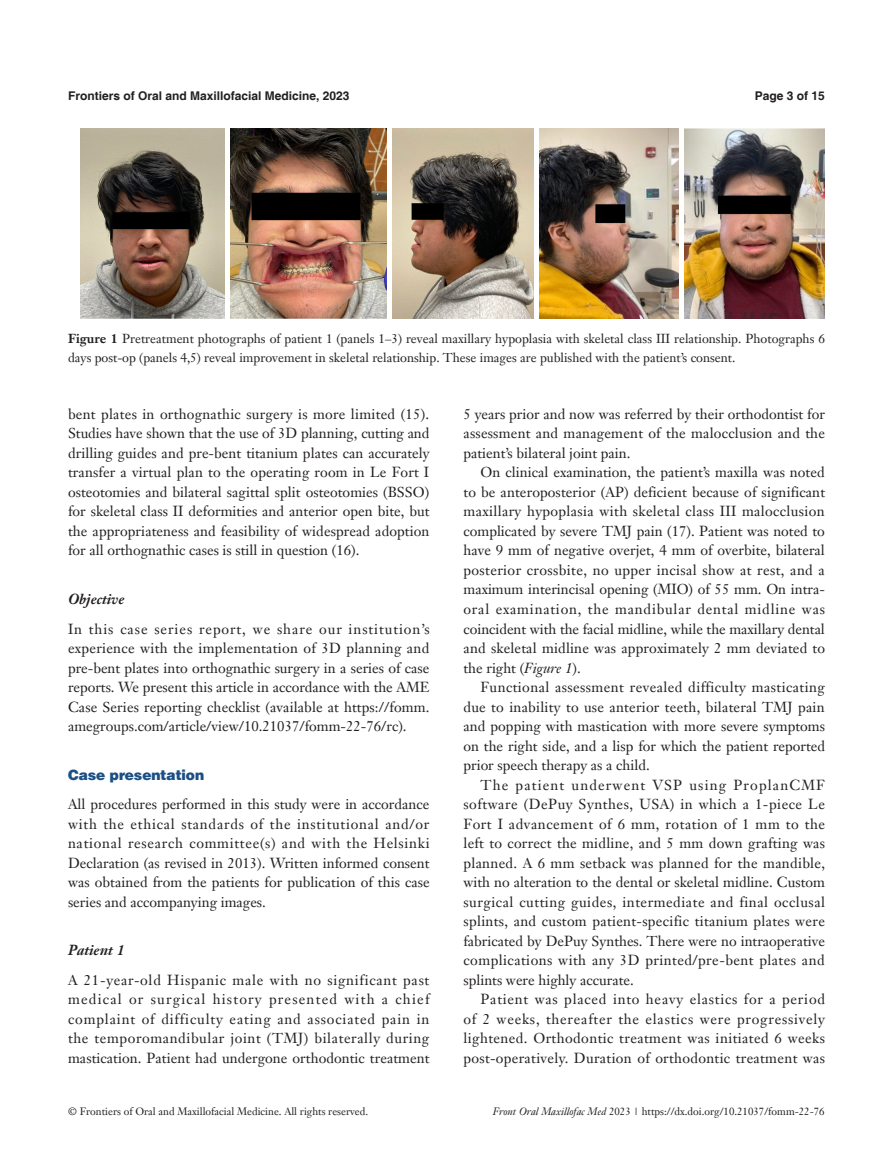
<style>
.page{position:relative;width:893px;height:1170px;background:#fff}
.page>*{position:absolute;margin:0;border:0;box-sizing:border-box;transform-origin:0 0}
.t1{font:14.25px/19.5px "Janson Text LT";letter-spacing:.005em;color:#231f20;text-align:justify}
._2ji-6_5{font:italic 700 14.25px "Janson Text LT";color:#231f20}
._1ji-6_5{font:900 14.25px "Helvetica";color:#1c5085}
.t2{font:12.75px/19.5px "Janson Text LT";color:#231f20}
.t3{font:700 12px "Helvetica";color:#231f20}
.t4{font:10.5px "Janson Text LT";color:#231f20}
.s1{font-weight:700}
.s2{font-style:italic}
</style>
<div class="page">
<img style="left:81px;top:128px;width:744px;height:190px">
<div style="left:225px;top:128px;width:5px;height:191px;background:#fff"></div>
<hr style="left:388px;top:128px;width:4px;height:191px;background:#fff">
<hr style="left:535px;top:128px;width:4px;height:191px;background:#fff">
<div style="left:679px;top:128px;width:5px;height:191px;background:#fff"></div>
<p class="t3" style="left:68px;top:88px;width:283px">Frontiers of Oral and Maxillofacial Medicine, 2023</p>
<p class="t3" style="left:755px;top:88px;width:72px">Page 3 of 15</p>
<p class="t2" style="left:68px;top:328px;width:758px"><span class="s1">Figure 1</span> Pretreatment photographs of patient 1 (panels 1–3) reveal maxillary hypoplasia with skeletal class III relationship. Photographs 6 days post-op (panels 4,5) reveal improvement in skeletal relationship. These images are published with the patient’s consent.</p>
<p class="t1" style="left:68px;top:404px;width:363px">bent plates in orthognathic surgery is more limited (15).<br>Studies have shown that the use of 3D planning, cutting and drilling guides and pre-bent titanium plates can accurately transfer a virtual plan to the operating room in Le Fort I osteotomies and bilateral sagittal split osteotomies (BSSO) for skeletal class II deformities and anterior open bite, but the appropriateness and feasibility of widespread adoption for all orthognathic cases is still in question (16).</p>
<p class="_2ji-6_5" style="left:68px;top:590px;width:58px">Objective</p>
<p class="t1" style="left:68px;top:618px;width:363px">In this case series report, we share our institution’s experience with the implementation of 3D planning and pre-bent plates into orthognathic surgery in a series of case reports. We present this article in accordance with the AME Case Series reporting checklist (available at https://fomm. amegroups.com/article/view/10.21037/fomm-22-76/rc).</p>
<p class="_1ji-6_5" style="left:68px;top:765px;width:138px">Case presentation</p>
<p class="t1" style="left:68px;top:794px;width:363px">All procedures performed in this study were in accordance with the ethical standards of the institutional and/or national research committee(s) and with the Helsinki Declaration (as revised in 2013). Written informed consent was obtained from the patients for publication of this case series and accompanying images.</p>
<p class="_2ji-6_5" style="left:68px;top:941px;width:58px">Patient 1</p>
<p class="t1" style="left:68px;top:969px;width:363px">A 21-year-old Hispanic male with no significant past medical or surgical history presented with a chief complaint of difficulty eating and associated pain in the temporomandibular joint (TMJ) bilaterally during mastication. Patient had undergone orthodontic treatment</p>
<p class="t1" style="left:463px;top:404px;width:363px">5 years prior and now was referred by their orthodontist for assessment and management of the malocclusion and the patient’s bilateral joint pain.</p>
<p class="t1" style="left:463px;top:462px;width:363px;text-indent:17px">On clinical examination, the patient’s maxilla was noted to be anteroposterior (AP) deficient because of significant maxillary hypoplasia with skeletal class III malocclusion complicated by severe TMJ pain (17). Patient was noted to have 9 mm of negative overjet, 4 mm of overbite, bilateral posterior crossbite, no upper incisal show at rest, and a maximum interincisal opening (MIO) of 55 mm. On intra&shy;oral examination, the mandibular dental midline was coincident with the facial midline, while the maxillary dental and skeletal midline was approximately 2 mm deviated to the right (<span class="s2">Figure 1</span>).</p>
<p class="t1" style="left:463px;top:677px;width:363px;text-indent:17px">Functional assessment revealed difficulty masticating due to inability to use anterior teeth, bilateral TMJ pain and popping with mastication with more severe symptoms on the right side, and a lisp for which the patient reported prior speech therapy as a child.</p>
<p class="t1" style="left:463px;top:774px;width:363px;text-indent:17px">The patient underwent VSP using ProplanCMF software (DePuy Synthes, USA) in which a 1-piece Le Fort I advancement of 6 mm, rotation of 1 mm to the left to correct the midline, and 5 mm down grafting was planned. A 6 mm setback was planned for the mandible, with no alteration to the dental or skeletal midline. Custom surgical cutting guides, intermediate and final occlusal splints, and custom patient-specific titanium plates were fabricated by DePuy Synthes. There were no intraoperative complications with any 3D printed/pre-bent plates and splints were highly accurate.</p>
<p class="t1" style="left:463px;top:989px;width:363px;text-indent:17px">Patient was placed into heavy elastics for a period of 2 weeks, thereafter the elastics were progressively lightened. Orthodontic treatment was initiated 6 weeks post-operatively. Duration of orthodontic treatment was</p>
<p class="t4" style="left:68px;top:1104px;width:301px">© Frontiers of Oral and Maxillofacial Medicine. All rights reserved.</p>
<p class="t4" style="left:493px;top:1104px;width:333px"><span class="s2">Front Oral Maxillofac Med</span> 2023 | https://dx.doi.org/10.21037/fomm-22-76</p>
</div>
